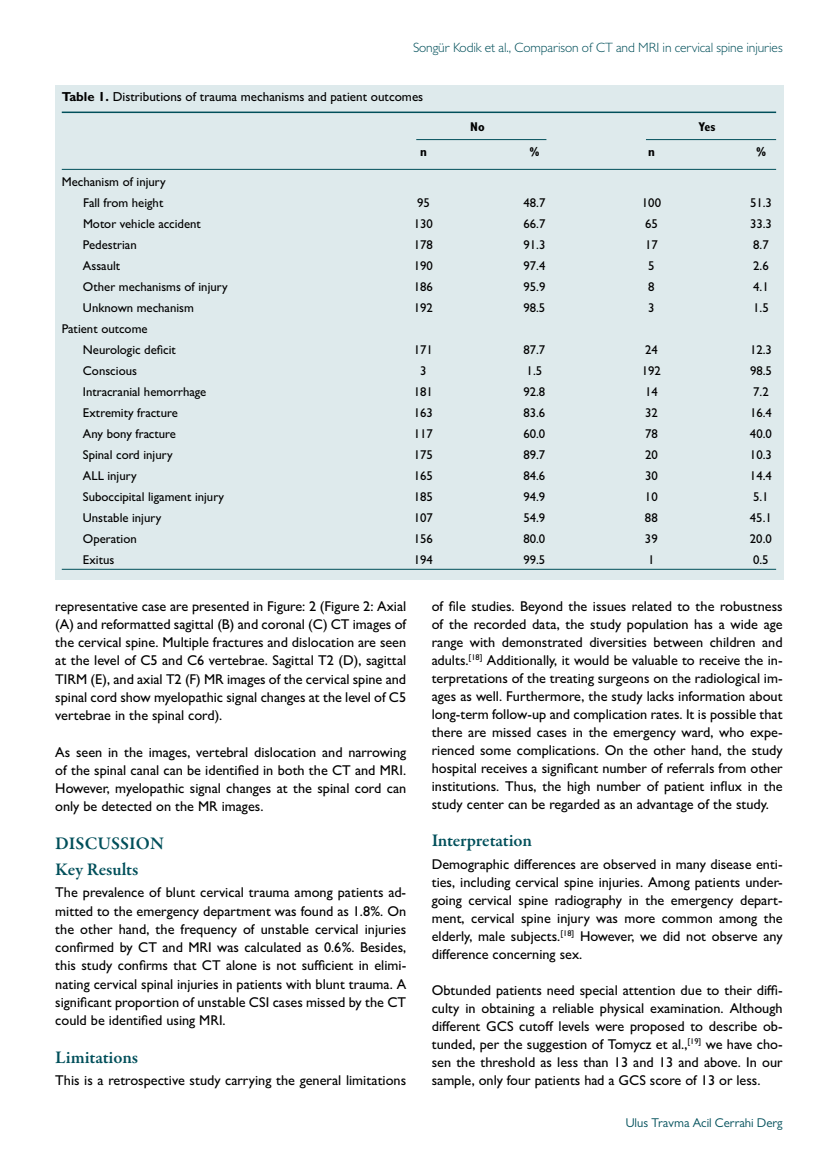
<style>
.page{position:relative;width:838px;height:1170px;background:#fff}
.page>*{position:absolute;margin:0;border:0;box-sizing:border-box;transform-origin:0 0}
.t1{font:600 18px/25.7px "Garamond Premr Pro";color:#004f5a}
.t2{font:500 14.25px/18px "Gill Sans MT Pro";color:#000;text-align:justify}
.t3{font:300 13.5px "Gill Sans MT Pro";letter-spacing:-.005em;color:#004f5a}
.t4{font:500 13.05px "Gill Sans MT Pro";color:#000}
.t5{font:500 12.75px/21px "Gill Sans MT Pro";color:#000;text-align:right}
.t6{font:12.75px "Gill Sans MT Pro";color:#004f5a}
.t7{font:700 condensed 12.75px "Gill Sans MT Pro";color:#000}
.s1{font-weight:700}
</style>
<div class="page">
<div style="left:55px;top:85px;width:728px;height:494px;background:#deeaec"></div>
<hr style="left:62px;top:111px;width:714px;height:2px;background:#004f5a">
<hr style="left:416px;top:139px;width:130px;height:1px;background:#004f5a">
<hr style="left:646px;top:139px;width:130px;height:1px;background:#004f5a">
<hr style="left:62px;top:169px;width:714px;height:1px;background:#004f5a">
<hr style="left:62px;top:569px;width:714px;height:1px;background:#004f5a">
<p class="t3" style="left:413px;top:39px;width:371px">Songür Kodik et al., Comparison of CT and MRI in cervical spine injuries</p>
<p class="t4" style="left:62px;top:89px;width:363px"><span class="s1">Table 1.</span> Distributions of trauma mechanisms and patient outcomes</p>
<p class="t7" style="left:470px;top:119px;width:16px">No</p>
<p class="t7" style="left:698px;top:119px;width:18px">Yes</p>
<p class="t7" style="left:420px;top:144px;width:8px">n</p>
<p class="t7" style="left:530px;top:144px;width:11px">%</p>
<p class="t7" style="left:648px;top:144px;width:8px">n</p>
<p class="t7" style="left:756px;top:144px;width:11px">%</p>
<p class="t5" style="left:62px;top:171px;width:106px">Mechanism of injury<br>Fall from height</p>
<p class="t5" style="left:417px;top:192px;width:14px">95</p>
<p class="t5" style="left:523px;top:192px;width:23px">48.7</p>
<p class="t5" style="left:642px;top:192px;width:21px">100</p>
<p class="t5" style="left:750px;top:192px;width:23px">51.3</p>
<p class="t5" style="left:83px;top:213px;width:120px">Motor vehicle accident</p>
<p class="t5" style="left:414px;top:213px;width:21px">130</p>
<p class="t5" style="left:523px;top:213px;width:23px">66.7</p>
<p class="t5" style="left:645px;top:213px;width:14px">65</p>
<p class="t5" style="left:750px;top:213px;width:23px">33.3</p>
<p class="t5" style="left:83px;top:234px;width:55px">Pedestrian</p>
<p class="t5" style="left:414px;top:234px;width:21px">178</p>
<p class="t5" style="left:523px;top:234px;width:23px">91.3</p>
<p class="t5" style="left:645px;top:234px;width:14px">17</p>
<p class="t5" style="left:753px;top:234px;width:17px">8.7</p>
<p class="t5" style="left:83px;top:255px;width:39px">Assault</p>
<p class="t5" style="left:414px;top:255px;width:21px">190</p>
<p class="t5" style="left:523px;top:255px;width:23px">97.4</p>
<p class="t5" style="left:648px;top:255px;width:8px">5</p>
<p class="t5" style="left:753px;top:255px;width:17px">2.6</p>
<p class="t5" style="left:83px;top:276px;width:146px">Other mechanisms of injury</p>
<p class="t5" style="left:414px;top:276px;width:21px">186</p>
<p class="t5" style="left:523px;top:276px;width:23px">95.9</p>
<p class="t5" style="left:648px;top:276px;width:8px">8</p>
<p class="t5" style="left:753px;top:276px;width:17px">4.1</p>
<p class="t5" style="left:83px;top:297px;width:112px">Unknown mechanism</p>
<p class="t5" style="left:414px;top:297px;width:21px">192</p>
<p class="t5" style="left:523px;top:297px;width:23px">98.5</p>
<p class="t5" style="left:648px;top:297px;width:8px">3</p>
<p class="t5" style="left:753px;top:297px;width:17px">1.5</p>
<p class="t5" style="left:83px;top:318px;width:95px;text-align:left;text-indent:-21px">Patient outcome<br>Neurologic deficit</p>
<p class="t5" style="left:414px;top:339px;width:21px">171</p>
<p class="t5" style="left:523px;top:339px;width:23px">87.7</p>
<p class="t5" style="left:645px;top:339px;width:14px">24</p>
<p class="t5" style="left:750px;top:339px;width:23px">12.3</p>
<p class="t5" style="left:83px;top:360px;width:56px">Conscious</p>
<p class="t5" style="left:420px;top:360px;width:8px">3</p>
<p class="t5" style="left:526px;top:360px;width:17px">1.5</p>
<p class="t5" style="left:642px;top:360px;width:21px">192</p>
<p class="t5" style="left:750px;top:360px;width:23px">98.5</p>
<p class="t5" style="left:83px;top:381px;width:125px">Intracranial hemorrhage</p>
<p class="t5" style="left:414px;top:381px;width:21px">181</p>
<p class="t5" style="left:523px;top:381px;width:23px">92.8</p>
<p class="t5" style="left:645px;top:381px;width:14px">14</p>
<p class="t5" style="left:753px;top:381px;width:17px">7.2</p>
<p class="t5" style="left:83px;top:402px;width:96px">Extremity fracture</p>
<p class="t5" style="left:414px;top:402px;width:21px">163</p>
<p class="t5" style="left:523px;top:402px;width:23px">83.6</p>
<p class="t5" style="left:645px;top:402px;width:14px">32</p>
<p class="t5" style="left:750px;top:402px;width:23px">16.4</p>
<p class="t5" style="left:83px;top:423px;width:95px">Any bony fracture</p>
<p class="t5" style="left:414px;top:423px;width:21px">117</p>
<p class="t5" style="left:523px;top:423px;width:23px">60.0</p>
<p class="t5" style="left:645px;top:423px;width:14px">78</p>
<p class="t5" style="left:750px;top:423px;width:23px">40.0</p>
<p class="t5" style="left:83px;top:444px;width:91px">Spinal cord injury</p>
<p class="t5" style="left:414px;top:444px;width:21px">175</p>
<p class="t5" style="left:523px;top:444px;width:23px">89.7</p>
<p class="t5" style="left:645px;top:444px;width:14px">20</p>
<p class="t5" style="left:750px;top:444px;width:23px">10.3</p>
<p class="t5" style="left:83px;top:465px;width:55px">ALL injury</p>
<p class="t5" style="left:414px;top:465px;width:21px">165</p>
<p class="t5" style="left:523px;top:465px;width:23px">84.6</p>
<p class="t5" style="left:645px;top:465px;width:14px">30</p>
<p class="t5" style="left:750px;top:465px;width:23px">14.4</p>
<p class="t5" style="left:83px;top:486px;width:143px">Suboccipital ligament injury</p>
<p class="t5" style="left:414px;top:486px;width:21px">185</p>
<p class="t5" style="left:523px;top:486px;width:23px">94.9</p>
<p class="t5" style="left:645px;top:486px;width:14px">10</p>
<p class="t5" style="left:753px;top:486px;width:17px">5.1</p>
<p class="t5" style="left:83px;top:507px;width:80px">Unstable injury</p>
<p class="t5" style="left:414px;top:507px;width:21px">107</p>
<p class="t5" style="left:523px;top:507px;width:23px">54.9</p>
<p class="t5" style="left:645px;top:507px;width:14px">88</p>
<p class="t5" style="left:750px;top:507px;width:23px">45.1</p>
<p class="t5" style="left:83px;top:528px;width:55px">Operation</p>
<p class="t5" style="left:414px;top:528px;width:21px">156</p>
<p class="t5" style="left:523px;top:528px;width:23px">80.0</p>
<p class="t5" style="left:645px;top:528px;width:14px">39</p>
<p class="t5" style="left:750px;top:528px;width:23px">20.0</p>
<p class="t5" style="left:83px;top:549px;width:33px">Exitus</p>
<p class="t5" style="left:414px;top:549px;width:21px">194</p>
<p class="t5" style="left:523px;top:549px;width:23px">99.5</p>
<p class="t5" style="left:648px;top:549px;width:8px">1</p>
<p class="t5" style="left:753px;top:549px;width:17px">0.5</p>
<p class="t2" style="left:55px;top:596px;width:352px">representative case are presented in Figure: 2 (Figure 2: Axial (A) and reformatted sagittal (B) and coronal (C) CT images of the cervical spine. Multiple fractures and dislocation are seen at the level of C5 and C6 vertebrae. Sagittal T2 (D), sagittal TIRM (E), and axial T2 (F) MR images of the cervical spine and spinal cord show myelopathic signal changes at the level of C5 vertebrae in the spinal cord).</p>
<p class="t2" style="left:55px;top:742px;width:352px">As seen in the images, vertebral dislocation and narrowing of the spinal canal can be identified in both the CT and MRI.<br>However, myelopathic signal changes at the spinal cord can only be detected on the MR images.</p>
<p class="t1" style="left:55px;top:830px;width:110px">DISCUSSION<br>Key Results</p>
<p class="t2" style="left:55px;top:883px;width:352px">The prevalence of blunt cervical trauma among patients ad&shy;mitted to the emergency department was found as 1.8%. On the other hand, the frequency of unstable cervical injuries confirmed by CT and MRI was calculated as 0.6%. Besides, this study confirms that CT alone is not sufficient in elimi&shy;nating cervical spinal injuries in patients with blunt trauma. A significant proportion of unstable CSI cases missed by the CT could be identified using MRI.</p>
<p class="t1" style="left:55px;top:1044px;width:84px">Limitations</p>
<p class="t2" style="left:55px;top:1071px;width:352px">This is a retrospective study carrying the general limitations</p>
<p class="t2" style="left:432px;top:596px;width:352px">of file studies. Beyond the issues related to the robustness of the recorded data, the study population has a wide age range with demonstrated diversities between children and adults.<sup>[18]</sup> Additionally, it would be valuable to receive the in&shy;terpretations of the treating surgeons on the radiological im&shy;ages as well. Furthermore, the study lacks information about long-term follow-up and complication rates. It is possible that there are missed cases in the emergency ward, who expe&shy;rienced some complications. On the other hand, the study hospital receives a significant number of referrals from other institutions. Thus, the high number of patient influx in the study center can be regarded as an advantage of the study.</p>
<p class="t1" style="left:432px;top:828px;width:102px">Interpretation</p>
<p class="t2" style="left:432px;top:854px;width:352px">Demographic differences are observed in many disease enti&shy;ties, including cervical spine injuries. Among patients under&shy;going cervical spine radiography in the emergency depart&shy;ment, cervical spine injury was more common among the elderly, male subjects.<sup>[18]</sup> However, we did not observe any difference concerning sex.</p>
<p class="t2" style="left:432px;top:980px;width:352px">Obtunded patients need special attention due to their diffi&shy;culty in obtaining a reliable physical examination. Although different GCS cutoff levels were proposed to describe ob&shy;tunded, per the suggestion of Tomycz et al.,<sup>[19]</sup> we have cho&shy;sen the threshold as less than 13 and 13 and above. In our sample, only four patients had a GCS score of 13 or less.</p>
<p class="t6" style="left:625px;top:1115px;width:158px">Ulus Travma Acil Cerrahi Derg</p>
</div>
